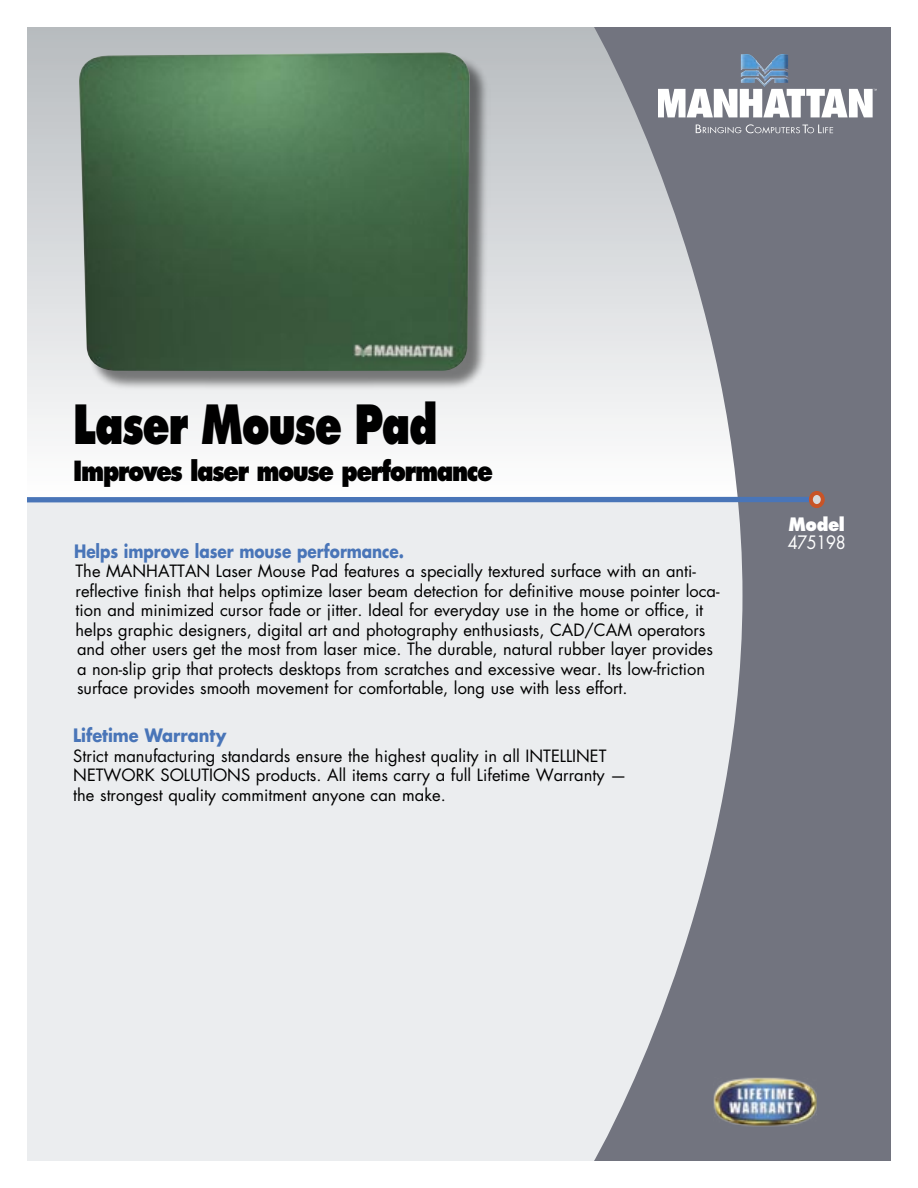
<style>
.page{position:relative;width:918px;height:1188px;background:#fff}
.page>*{position:absolute;margin:0;border:0;box-sizing:border-box;transform-origin:0 0}
.t1{font:800 52.5px "Futura Std";letter-spacing:-.03em;color:#000;scale:.75 1}
.t2{font:800 27px "Futura Std";letter-spacing:-.065em;color:#000;scale:.85 1}
.t3{font:700 18px "Futura Std";letter-spacing:-.005em;color:#4975b8;scale:.85 1}
.t4{font:700 18px "Futura Std";letter-spacing:-.005em;color:#4975b8;scale:.9 1}
.t5{font:18px "Futura Std";letter-spacing:-.025em;color:#fff;scale:.9 1}
.t6{font:800 18px "Futura Std";letter-spacing:-.025em;color:#fff;scale:.9 1}
.t7{font:16.5px/19.5px "Futura Std";color:#000}
</style>
<div class="page">
<div style="left:27px;top:27px;width:733px;height:473px;background:linear-gradient(to bottom,#b7bbbf,#feffff)"></div>
<div style="left:27px;top:499px;width:729px;height:662px;background:#ebedef"></div>
<svg style="left:594px;top:27px;width:297px;height:1134px;fill:#72747f"></svg>
<div style="left:27px;top:497px;width:785px;height:5px;background:#4975b8"></div>
<div style="left:811px;top:493px;width:12px;height:13px;background:#d6dadd;border-radius:50%"></div>
<div style="left:809px;top:491px;width:16px;height:17px;border:4px solid #c85427;border-radius:50%"></div>
<img style="left:714px;top:1077px;width:103px;height:50px">
<svg style="left:659px;top:89px;width:218px;height:28px"></svg>
<img style="left:741px;top:77px;width:47px;height:10px">
<svg style="left:696px;top:124px;width:137px;height:9px"></svg>
<div style="left:80px;top:53px;width:410px;height:338px;background:#000;opacity:.5"></div>
<img style="left:78px;top:52px;width:392px;height:319px">
<h1 class="t1" style="left:73px;top:391px;width:487px">Laser Mouse Pad</h1>
<h2 class="t2" style="left:73px;top:454px;width:496px">Improves laser mouse performance</h2>
<p class="t3" style="left:74px;top:539px;width:390px">Helps improve laser mouse performance.</p>
<p class="t7" style="left:76px;top:562px;width:645px">The MANHATTAN Laser Mouse Pad features a specially textured surface with an anti&shy;reflective finish that helps optimize laser beam detection for definitive mouse pointer loca&shy;tion and minimized cursor fade or jitter. Ideal for everyday use in the home or office, it helps graphic designers, digital art and photography enthusiasts, CAD/CAM operators and other users get the most from laser mice. The durable, natural rubber layer provides a non-slip grip that protects desktops from scratches and excessive wear. Its low-friction surface provides smooth movement for comfortable, long use with less effort.</p>
<p class="t4" style="left:73px;top:724px;width:172px">Lifetime Warranty</p>
<p class="t7" style="left:73px;top:746px;width:555px">Strict manufacturing standards ensure the highest quality in all INTELLINET<br>NETWORK SOLUTIONS products. All items carry a full Lifetime Warranty — the strongest quality commitment anyone can make.</p>
<p class="t6" style="left:788px;top:513px;width:64px">Model</p>
<p class="t5" style="left:788px;top:531px;width:66px">475198</p>
</div>
